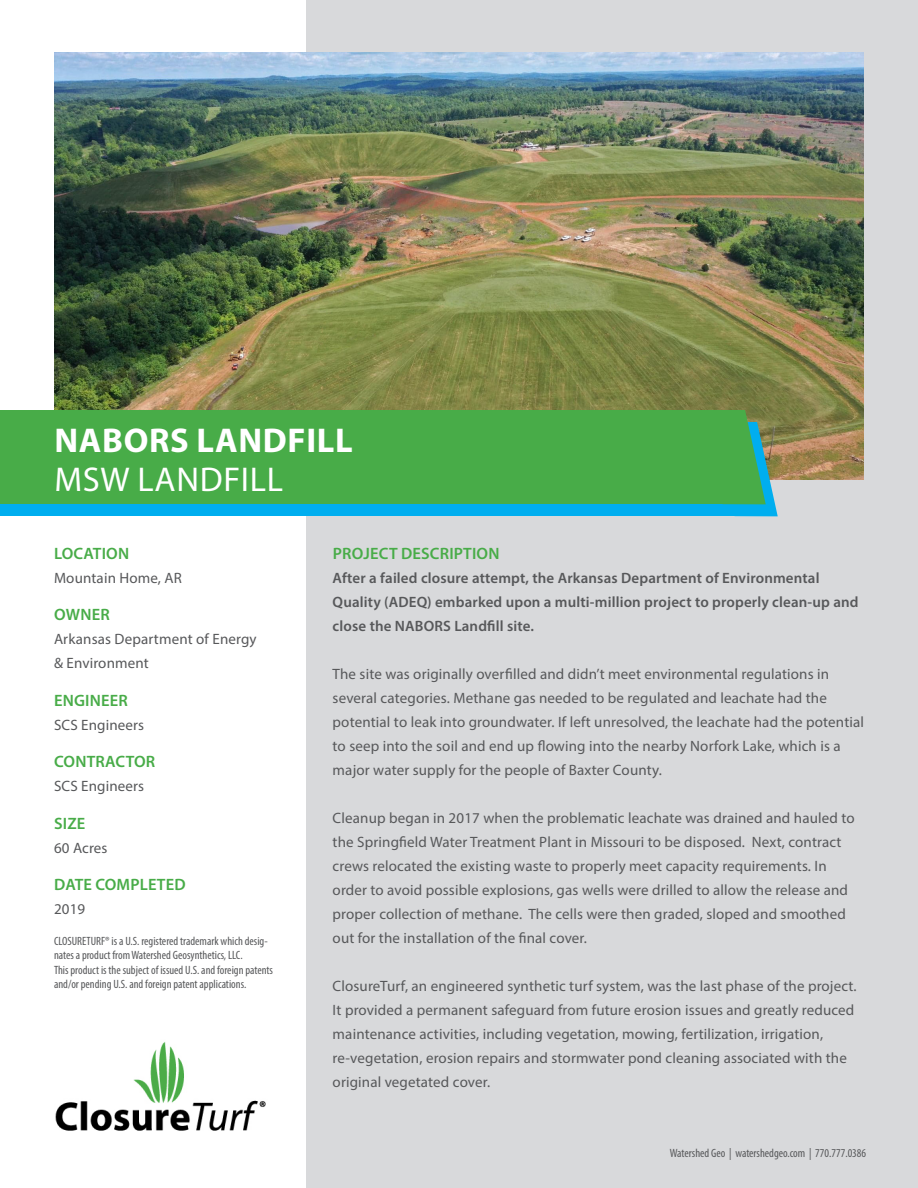
<style>
.page{position:relative;width:918px;height:1188px;background:#fff}
.page>*{position:absolute;margin:0;border:0;box-sizing:border-box;transform-origin:0 0}
.t1{font:700 34.5px "Myriad Pro";letter-spacing:.02em;color:#fff}
.t2{font:34.5px "Myriad Pro";letter-spacing:.02em;color:#fff}
.t3{font:600 16.5px "Myriad Pro";letter-spacing:.01em;color:#48ac48}
.t4{font:15px/24px "Myriad Pro";letter-spacing:.01em;color:#57585a}
.t5{font:600 15px/24px "Myriad Pro";letter-spacing:.01em;color:#57585a}
.t6{font:condensed 12px/14.4px "Myriad Pro";color:#57585a}
</style>
<div class="page">
<div style="left:307px;top:0;width:611px;height:1188px;background:#d8d9db"></div>
<img style="left:54px;top:52px;width:810px;height:428px">
<div style="left:0;top:422px;width:756px;height:94px;background:#00aeef"></div>
<div style="left:0;top:410px;width:744px;height:94px;background:#48ac48"></div>
<svg style="left:723px;top:410px;width:55px;height:106px"></svg>
<img style="left:55px;top:1042px;width:211px;height:89px">
<p class="t1" style="left:54px;top:418px;width:300px">NABORS LANDFILL</p>
<p class="t2" style="left:54px;top:458px;width:230px">MSW LANDFILL</p>
<p class="t3" style="left:54px;top:543px;width:77px">LOCATION</p>
<p class="t4" style="left:54px;top:566px;width:129px">Mountain Home, AR</p>
<p class="t3" style="left:54px;top:604px;width:57px">OWNER</p>
<p class="t4" style="left:54px;top:627px;width:204px">Arkansas Department of Energy &amp; Environment</p>
<p class="t3" style="left:54px;top:690px;width:75px">ENGINEER</p>
<p class="t4" style="left:54px;top:713px;width:92px">SCS Engineers</p>
<p class="t3" style="left:54px;top:751px;width:103px">CONTRACTOR</p>
<p class="t4" style="left:54px;top:774px;width:92px">SCS Engineers</p>
<p class="t3" style="left:54px;top:813px;width:33px">SIZE</p>
<p class="t4" style="left:54px;top:836px;width:55px">60 Acres</p>
<p class="t3" style="left:54px;top:874px;width:133px">DATE COMPLETED</p>
<p class="t4" style="left:54px;top:897px;width:33px">2019</p>
<p class="t6" style="left:54px;top:933px;width:215px">CLOSURETURF® is a U.S. registered trademark which desig&shy;nates a product from Watershed Geosynthetics, LLC.</p>
<p class="t6" style="left:54px;top:962px;width:221px">This product is the subject of issued U.S. and foreign patents and/or pending U.S. and foreign patent applications.</p>
<p class="t3" style="left:333px;top:543px;width:168px">PROJECT DESCRIPTION</p>
<p class="t5" style="left:333px;top:565px;width:527px">After a failed closure attempt, the Arkansas Department of Environmental<br>Quality (ADEQ) embarked upon a multi-million project to properly clean-up and close the NABORS Landfill site.</p>
<p class="t4" style="left:333px;top:662px;width:533px">The site was originally overfilled and didn’t meet environmental regulations in several categories. Methane gas needed to be regulated and leachate had the potential to leak into groundwater. If left unresolved, the leachate had the potential to seep into the soil and end up flowing into the nearby Norfork Lake, which is a major water supply for the people of Baxter County.</p>
<p class="t4" style="left:333px;top:806px;width:524px">Cleanup began in 2017 when the problematic leachate was drained and hauled to the Springfield Water Treatment Plant in Missouri to be disposed. Next, contract crews relocated the existing waste to properly meet capacity requirements. In order to avoid possible explosions, gas wells were drilled to allow the release and proper collection of methane. The cells were then graded, sloped and smoothed out for the installation of the final cover.</p>
<p class="t4" style="left:333px;top:974px;width:526px">ClosureTurf, an engineered synthetic turf system, was the last phase of the project.<br>It provided a permanent safeguard from future erosion issues and greatly reduced maintenance activities, including vegetation, mowing, fertilization, irrigation, re-vegetation, erosion repairs and stormwater pond cleaning associated with the original vegetated cover.</p>
<p class="t6" style="left:670px;top:1145px;width:198px">Watershed Geo | watershedgeo.com | 770.777.0386</p>
</div>
